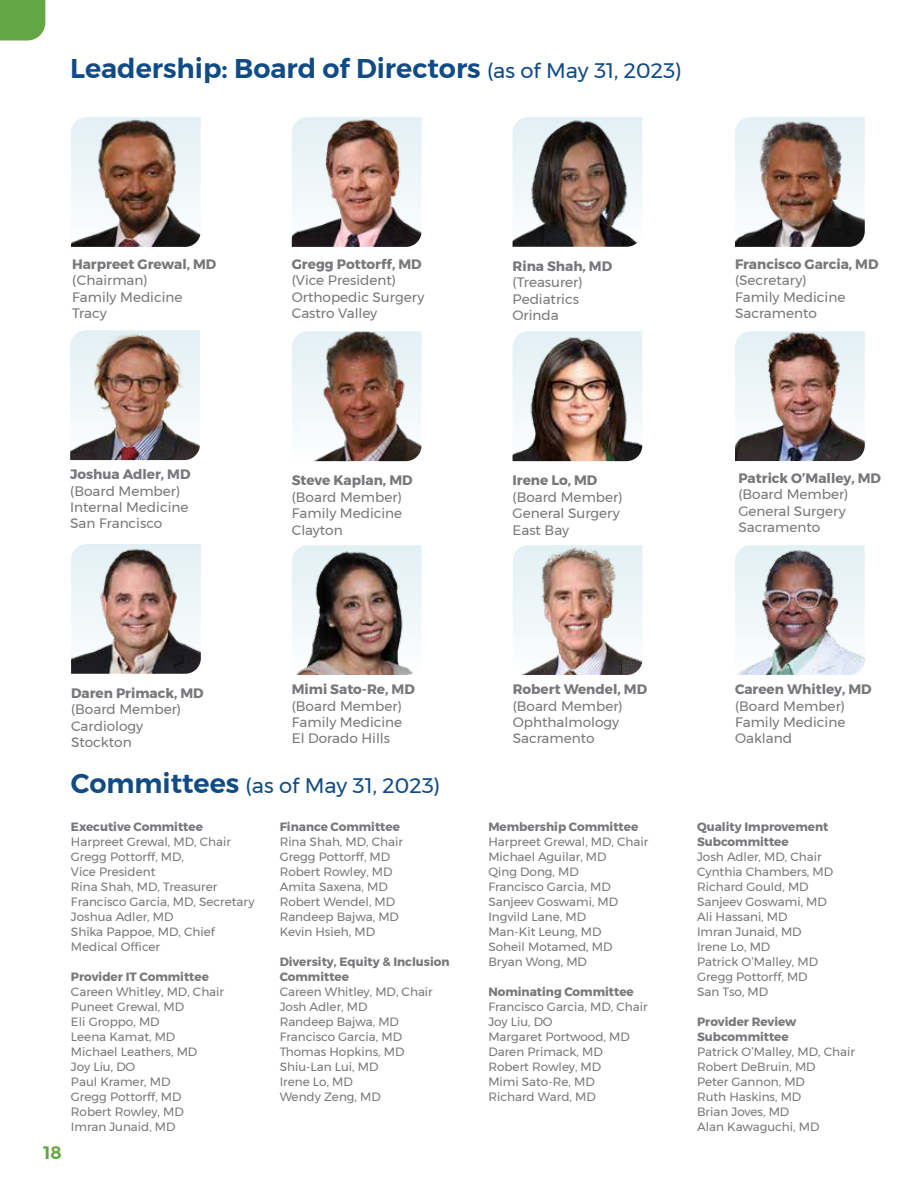
<style>
.page{position:relative;width:918px;height:1188px;background:#fff}
.page>*{position:absolute;margin:0;border:0;box-sizing:border-box;transform-origin:0 0}
.t1{font:600 27px "Montserrat";color:#104b86}
.t2{font:21px "Montserrat";color:#104b86}
.t3{font:600 18px "Montserrat";color:#62a744}
.t4{font:13.65px/16.4px "Montserrat";color:#77787b}
.t5{font:700 13.65px "Montserrat";color:#77787b}
.t6{font:12px/15px "Montserrat";color:#77787b}
.t7{font:700 12px/15px "Montserrat";color:#77787b}
.s1{font-weight:400;font-size:21px}
.s2{font-weight:600;font-size:27px}
</style>
<div class="page">
<img style="left:70px;top:330px;width:130px;height:130px">
<img style="left:735px;top:117px;width:130px;height:130px">
<img style="left:71px;top:544px;width:130px;height:130px">
<img style="left:71px;top:117px;width:130px;height:130px">
<img style="left:513px;top:117px;width:129px;height:130px">
<img style="left:735px;top:331px;width:130px;height:130px">
<img style="left:292px;top:117px;width:130px;height:130px">
<img style="left:292px;top:331px;width:130px;height:130px">
<div style="left:0;top:0;width:45px;height:40px;background:#62a744"></div>
<img style="left:513px;top:545px;width:129px;height:130px">
<img style="left:735px;top:545px;width:130px;height:130px">
<svg style="left:292px;top:545px;width:130px;height:92px"></svg>
<img style="left:294px;top:546px;width:128px;height:129px">
<img style="left:513px;top:331px;width:129px;height:130px">
<h1 class="t1" style="left:70px;top:47px;width:613px">Leadership: Board of Directors <span class="s1">(as of May 31, 2023)</span></h1>
<p class="t5" style="left:72px;top:253px;width:146px">Harpreet Grewal, MD</p>
<p class="t4" style="left:72px;top:272px;width:112px">(Chairman)<br>Family Medicine<br>Tracy</p>
<p class="t5" style="left:292px;top:253px;width:131px">Gregg Pottorff, MD</p>
<p class="t4" style="left:292px;top:272px;width:134px">(Vice President)<br>Orthopedic Surgery<br>Castro Valley</p>
<p class="t5" style="left:513px;top:255px;width:101px">Rina Shah, MD</p>
<p class="t4" style="left:513px;top:274px;width:72px">(Treasurer)<br>Pediatrics<br>Orinda</p>
<p class="t5" style="left:735px;top:253px;width:145px">Francisco Garcia, MD</p>
<p class="t4" style="left:735px;top:272px;width:112px">(Secretary)<br>Family Medicine<br>Sacramento</p>
<p class="t5" style="left:70px;top:464px;width:122px">Joshua Adler, MD</p>
<p class="t4" style="left:70px;top:483px;width:120px">(Board Member)<br>Internal Medicine<br>San Francisco</p>
<p class="t5" style="left:292px;top:470px;width:122px">Steve Kaplan, MD</p>
<p class="t4" style="left:292px;top:489px;width:112px;text-align:justify">(Board Member)<br>Family Medicine Clayton</p>
<p class="t5" style="left:513px;top:470px;width:86px">Irene Lo, MD</p>
<p class="t4" style="left:513px;top:489px;width:112px">(Board Member)<br>General Surgery<br>East Bay</p>
<p class="t5" style="left:738px;top:467px;width:144px">Patrick O’Malley, MD</p>
<p class="t4" style="left:738px;top:486px;width:112px">(Board Member)<br>General Surgery<br>Sacramento</p>
<h3 class="t3" style="left:43px;top:1138px;width:20px">18</h3>
<p class="t5" style="left:292px;top:678px;width:124px">Mimi Sato-Re, MD</p>
<p class="t4" style="left:292px;top:697px;width:112px;text-align:justify">(Board Member)<br>Family Medicine El Dorado Hills</p>
<h2 class="t2" style="left:71px;top:770px;width:371px"><span class="s2">Committees</span> (as of May 31, 2023)</h2>
<p class="t5" style="left:71px;top:682px;width:134px">Daren Primack, MD</p>
<p class="t4" style="left:71px;top:701px;width:112px">(Board Member)<br>Cardiology<br>Stockton</p>
<p class="t7" style="left:71px;top:820px;width:134px">Executive Committee</p>
<p class="t6" style="left:71px;top:834px;width:185px">Harpreet Grewal, MD, Chair<br>Gregg Pottorff, MD,<br>Vice President<br>Rina Shah, MD, Treasurer<br>Francisco Garcia, MD, Secretary<br>Joshua Adler, MD<br>Shika Pappoe, MD, Chief<br>Medical Officer</p>
<p class="t7" style="left:71px;top:970px;width:139px">Provider IT Committee</p>
<p class="t6" style="left:71px;top:984px;width:155px">Careen Whitley, MD, Chair<br>Puneet Grewal, MD<br>Eli Groppo, MD<br>Leena Kamat, MD<br>Michael Leathers, MD<br>Joy Liu, DO<br>Paul Kramer, MD<br>Gregg Pottorff, MD<br>Robert Rowley, MD<br>Imran Junaid, MD</p>
<p class="t7" style="left:280px;top:820px;width:122px">Finance Committee</p>
<p class="t6" style="left:280px;top:834px;width:125px">Rina Shah, MD, Chair<br>Gregg Pottorff, MD<br>Robert Rowley, MD<br>Amita Saxena, MD<br>Robert Wendel, MD<br>Randeep Bajwa, MD<br>Kevin Hsieh, MD</p>
<p class="t7" style="left:280px;top:955px;width:171px">Diversity, Equity &amp; Inclusion<br>Committee</p>
<p class="t6" style="left:280px;top:984px;width:155px">Careen Whitley, MD, Chair<br>Josh Adler, MD<br>Randeep Bajwa, MD<br>Francisco Garcia, MD<br>Thomas Hopkins, MD<br>Shiu-Lan Lui, MD<br>Irene Lo, MD<br>Wendy Zeng, MD</p>
<p class="t5" style="left:513px;top:678px;width:136px">Robert Wendel, MD</p>
<p class="t4" style="left:513px;top:697px;width:112px">(Board Member)<br>Ophthalmology<br>Sacramento</p>
<p class="t7" style="left:488px;top:820px;width:151px">Membership Committee</p>
<p class="t6" style="left:488px;top:834px;width:162px">Harpreet Grewal, MD, Chair<br>Michael Aguilar, MD<br>Qing Dong, MD<br>Francisco Garcia, MD<br>Sanjeev Goswami, MD<br>Ingvild Lane, MD<br>Man-Kit Leung, MD<br>Soheil Motamed, MD<br>Bryan Wong, MD</p>
<p class="t7" style="left:488px;top:985px;width:147px">Nominating Committee</p>
<p class="t6" style="left:488px;top:999px;width:161px">Francisco Garcia, MD, Chair<br>Joy Liu, DO<br>Margaret Portwood, MD<br>Daren Primack, MD<br>Robert Rowley, MD<br>Mimi Sato-Re, MD<br>Richard Ward, MD</p>
<p class="t5" style="left:735px;top:678px;width:138px">Careen Whitley, MD</p>
<p class="t4" style="left:735px;top:697px;width:112px;text-align:justify">(Board Member)<br>Family Medicine Oakland</p>
<p class="t7" style="left:697px;top:820px;width:133px">Quality Improvement<br>Subcommittee</p>
<p class="t6" style="left:697px;top:849px;width:138px">Josh Adler, MD, Chair<br>Cynthia Chambers, MD<br>Richard Gould, MD<br>Sanjeev Goswami, MD<br>Ali Hassani, MD<br>Imran Junaid, MD<br>Irene Lo, MD<br>Patrick O’Malley, MD<br>Gregg Pottorff, MD<br>San Tso, MD</p>
<p class="t7" style="left:697px;top:1015px;width:101px">Provider Review<br>Subcommittee</p>
<p class="t6" style="left:697px;top:1044px;width:159px">Patrick O’Malley, MD, Chair<br>Robert DeBruin, MD<br>Peter Gannon, MD<br>Ruth Haskins, MD<br>Brian Joves, MD<br>Alan Kawaguchi, MD</p>
</div>
